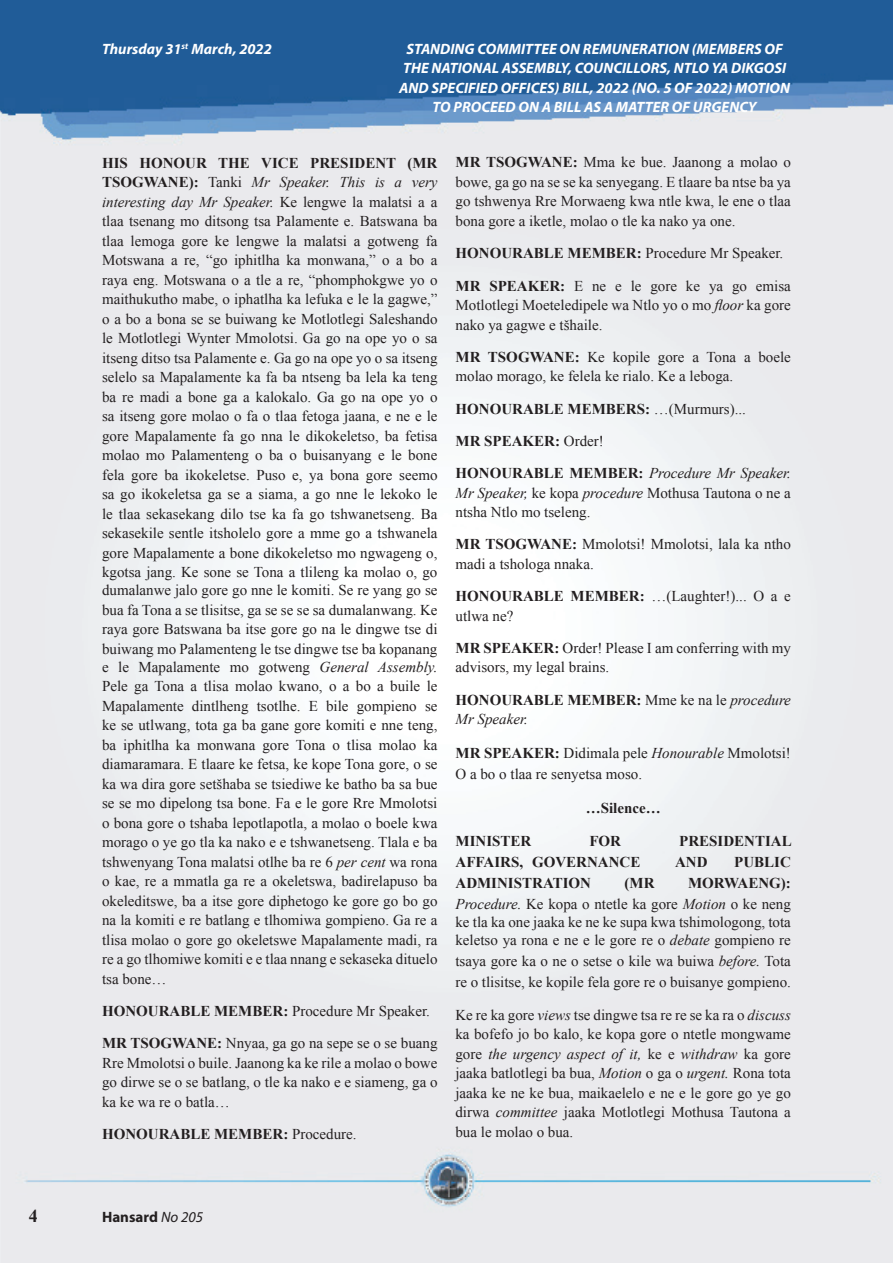
<style>
.page{position:relative;width:893px;height:1263px;background:#fff}
.page>*{position:absolute;margin:0;border:0;box-sizing:border-box;transform-origin:0 0}
.t1{font:700 18px "Times New Roman";color:#231f20}
.t2{font:15px/19.5px "Times New Roman";color:#231f20}
.t3{font:italic 700 15px/19.5px "Myriad Pro";color:#fff;text-align:center}
.t4{font:700 15px/32.2px "Times New Roman";color:#231f20}
.t5{font:italic 15px/19.5px "Times New Roman";color:#231f20}
.t6{font:700 15px "Myriad Pro";color:#231f20}
.s1{font-weight:700}
.s2{font-style:italic}
.s3{font-weight:400}
.s4{font-weight:400;font-style:italic}
.s5{font-weight:700;font-style:normal}
.s6{font-style:normal}
</style>
<div class="page">
<img style="left:0;top:0;width:893px;height:1263px">
<p class="t3" style="left:102px;top:38px;width:171px">Thursday 31<sup>st</sup> March, 2022</p>
<p class="t3" style="left:399px;top:38px;width:392px">STANDING COMMITTEE ON REMUNERATION (MEMBERS OF THE NATIONAL ASSEMBLY, COUNCILLORS, NTLO YA DIKGOSI AND SPECIFIED OFFICES) BILL, 2022 (NO. 5 OF 2022) MOTION TO PROCEED ON A BILL AS A MATTER OF URGENCY</p>
<p class="t2" style="left:102px;top:152px;width:337px;text-align:justify"><span class="s1">HIS HONOUR THE VICE PRESIDENT (MR TSOGWANE):</span> Tanki <span class="s2">Mr Speaker. This is a very interesting day Mr Speaker.</span> Ke lengwe la malatsi a a tlaa tsenang mo ditsong tsa Palamente e. Batswana ba tlaa lemoga gore ke lengwe la malatsi a gotweng fa Motswana a re, “go iphitlha ka monwana,” o a bo a raya eng. Motswana o a tle a re, “phomphokgwe yo o maithukutho mabe, o iphatlha ka lefuka e le la gagwe,” o a bo a bona se se buiwang ke Motlotlegi Saleshando le Motlotlegi Wynter Mmolotsi. Ga go na ope yo o sa itseng ditso tsa Palamente e. Ga go na ope yo o sa itseng selelo sa Mapalamente ka fa ba ntseng ba lela ka teng ba re madi a bone ga a kalokalo. Ga go na ope yo o sa itseng gore molao o fa o tlaa fetoga jaana, e ne e le gore Mapalamente fa go nna le dikokeletso, ba fetisa molao mo Palamenteng o ba o buisanyang e le bone fela gore ba ikokeletse. Puso e, ya bona gore seemo sa go ikokeletsa ga se a siama, a go nne le lekoko le le tlaa sekasekang dilo tse ka fa go tshwanetseng. Ba sekasekile sentle itsholelo gore a mme go a tshwanela gore Mapalamente a bone dikokeletso mo ngwageng o, kgotsa jang. Ke sone se Tona a tlileng ka molao o, go</p>
<p class="t2" style="left:102px;top:580px;width:337px;text-align:justify">dumalanwe jalo gore go nne le komiti. Se re yang go se bua fa Tona a se tlisitse, ga se se se sa dumalanwang. Ke raya gore Batswana ba itse gore go na le dingwe tse di buiwang mo Palamenteng le tse dingwe tse ba kopanang</p>
<p class="t2" style="left:102px;top:656px;width:337px;text-align:justify">e le Mapalamente mo gotweng <span class="s2">General Assembly.<br></span>Pele ga Tona a tlisa molao kwano, o a bo a buile le Mapalamente dintlheng tsotlhe. E bile gompieno se ke se utlwang, tota ga ba gane gore komiti e nne teng, ba iphitlha ka monwana gore Tona o tlisa molao ka diamaramara. E tlaare ke fetsa, ke kope Tona gore, o se ka wa dira gore setšhaba se tsiediwe ke batho ba sa bue se se mo dipelong tsa bone. Fa e le gore Rre Mmolotsi o bona gore o tshaba lepotlapotla, a molao o boele kwa morago o ye go tla ka nako e e tshwanetseng. Tlala e ba tshwenyang Tona malatsi otlhe ba re 6 <span class="s2">per cent</span> wa rona o kae, re a mmatla ga re a okeletswa, badirelapuso ba okeleditswe, ba a itse gore diphetogo ke gore go bo go na la komiti e re batlang e tlhomiwa gompieno. Ga re a tlisa molao o gore go okeletswe Mapalamente madi, ra re a go tlhomiwe komiti e e tlaa nnang e sekaseka dituelo tsa bone…</p>
<p class="t2" style="left:102px;top:994px;width:337px;line-height:32.2px"><span class="s1">HONOURABLE MEMBER:</span> Procedure Mr Speaker.<br><span class="s1">MR TSOGWANE:</span> Nnyaa, ga go na sepe se o se buang</p>
<p class="t2" style="left:102px;top:1052px;width:337px;text-align:justify">Rre Mmolotsi o buile. Jaanong ka ke rile a molao o bowe go dirwe se o se batlang, o tle ka nako e e siameng, ga o ka ke wa re o batla…</p>
<p class="t4" style="left:102px;top:1117px;width:256px">HONOURABLE MEMBER: <span class="s3">Procedure.</span></p>
<p class="t2" style="left:455px;top:152px;width:337px;text-align:justify"><span class="s1">MR TSOGWANE:</span> Mma ke bue. Jaanong a molao o bowe, ga go na se se ka senyegang. E tlaare ba ntse ba ya go tshwenya Rre Morwaeng kwa ntle kwa, le ene o tlaa bona gore a iketle, molao o tle ka nako ya one.</p>
<p class="t2" style="left:455px;top:237px;width:337px;line-height:32.2px"><span class="s1">HONOURABLE MEMBER:</span> Procedure Mr Speaker.<br><span class="s1">MR SPEAKER:</span> E ne e le gore ke ya go emisa</p>
<p class="t2" style="left:455px;top:295px;width:337px">Motlotlegi Moeteledipele wa Ntlo yo o mo <span class="s2">floor</span> ka gore nako ya gagwe e tšhaile.</p>
<p class="t2" style="left:455px;top:347px;width:337px"><span class="s1">MR TSOGWANE:</span> Ke kopile gore a Tona a boele molao morago, ke felela ke rialo. Ke a leboga.</p>
<p class="t4" style="left:455px;top:392px;width:337px">HONOURABLE MEMBERS: <span class="s3">…(Murmurs)...<br></span>MR SPEAKER: <span class="s3">Order!<br></span>HONOURABLE MEMBER: <span class="s4">Procedure Mr Speaker.</span></p>
<p class="t2" style="left:455px;top:482px;width:337px"><span class="s2">Mr Speaker,</span> ke kopa <span class="s2">procedure</span> Mothusa Tautona o ne a ntsha Ntlo mo tseleng.</p>
<p class="t2" style="left:455px;top:534px;width:337px"><span class="s1">MR TSOGWANE:</span> Mmolotsi! Mmolotsi, lala ka ntho madi a tshologa nnaka.</p>
<p class="t2" style="left:455px;top:586px;width:337px"><span class="s1">HONOURABLE MEMBER:</span> …(Laughter!)... O a e utlwa ne?</p>
<p class="t2" style="left:455px;top:638px;width:337px"><span class="s1">MR SPEAKER:</span> Order! Please I am conferring with my advisors, my legal brains.</p>
<p class="t5" style="left:455px;top:689px;width:337px"><span class="s5">HONOURABLE MEMBER:</span> <span class="s6">Mme ke na le</span> procedure<br>Mr Speaker.</p>
<p class="t2" style="left:455px;top:742px;width:337px;line-height:21px"><span class="s1">MR SPEAKER:</span> Didimala pele <span class="s2">Honourable</span> Mmolotsi!<br>O a bo o tlaa re senyetsa moso.</p>
<p class="t4" style="left:586px;top:791px;width:76px">…Silence…</p>
<p class="t4" style="left:455px;top:825px;width:77px">MINISTER</p>
<p class="t4" style="left:589px;top:825px;width:33px">FOR</p>
<p class="t4" style="left:679px;top:825px;width:114px">PRESIDENTIAL</p>
<p class="t4" style="left:455px;top:846px;width:186px">AFFAIRS, GOVERNANCE</p>
<p class="t4" style="left:675px;top:846px;width:34px">AND</p>
<p class="t4" style="left:734px;top:846px;width:58px">PUBLIC</p>
<p class="t4" style="left:455px;top:867px;width:137px">ADMINISTRATION</p>
<p class="t4" style="left:625px;top:867px;width:31px">(MR</p>
<p class="t2" style="left:455px;top:872px;width:337px;line-height:21px;text-align:right"><span class="s1">MORWAENG):<br></span><span class="s2">Procedure.</span> Ke kopa o ntetle ka gore <span class="s2">Motion</span> o ke neng</p>
<p class="t2" style="left:455px;top:913px;width:337px;line-height:18px">ke tla ka one jaaka ke ne ke supa kwa tshimologong, tota keletso ya rona e ne e le gore re o <span class="s2">debate</span> gompieno re</p>
<p class="t2" style="left:455px;top:950px;width:337px;line-height:21px">tsaya gore ka o ne o setse o kile wa buiwa <span class="s2">before.</span> Tota re o tlisitse, ke kopile fela gore re o buisanye gompieno.</p>
<p class="t2" style="left:455px;top:1004px;width:337px;text-align:justify">Ke re ka gore <span class="s2">views</span> tse dingwe tsa re re se ka ra o <span class="s2">discuss </span>ka bofefo jo bo kalo, ke kopa gore o ntetle mongwame gore <span class="s2">the urgency aspect of it,</span> ke e <span class="s2">withdraw</span> ka gore jaaka batlotlegi ba bua, <span class="s2">Motion</span> o ga o <span class="s2">urgent.</span> Rona tota jaaka ke ne ke bua, maikaelelo e ne e le gore go ye go dirwa <span class="s2">committee</span> jaaka Motlotlegi Mothusa Tautona a bua le molao o bua.</p>
<p class="t1" style="left:29px;top:1203px;width:10px">4</p>
<p class="t6" style="left:102px;top:1207px;width:103px">Hansard <span class="s4">No 205</span></p>
</div>
